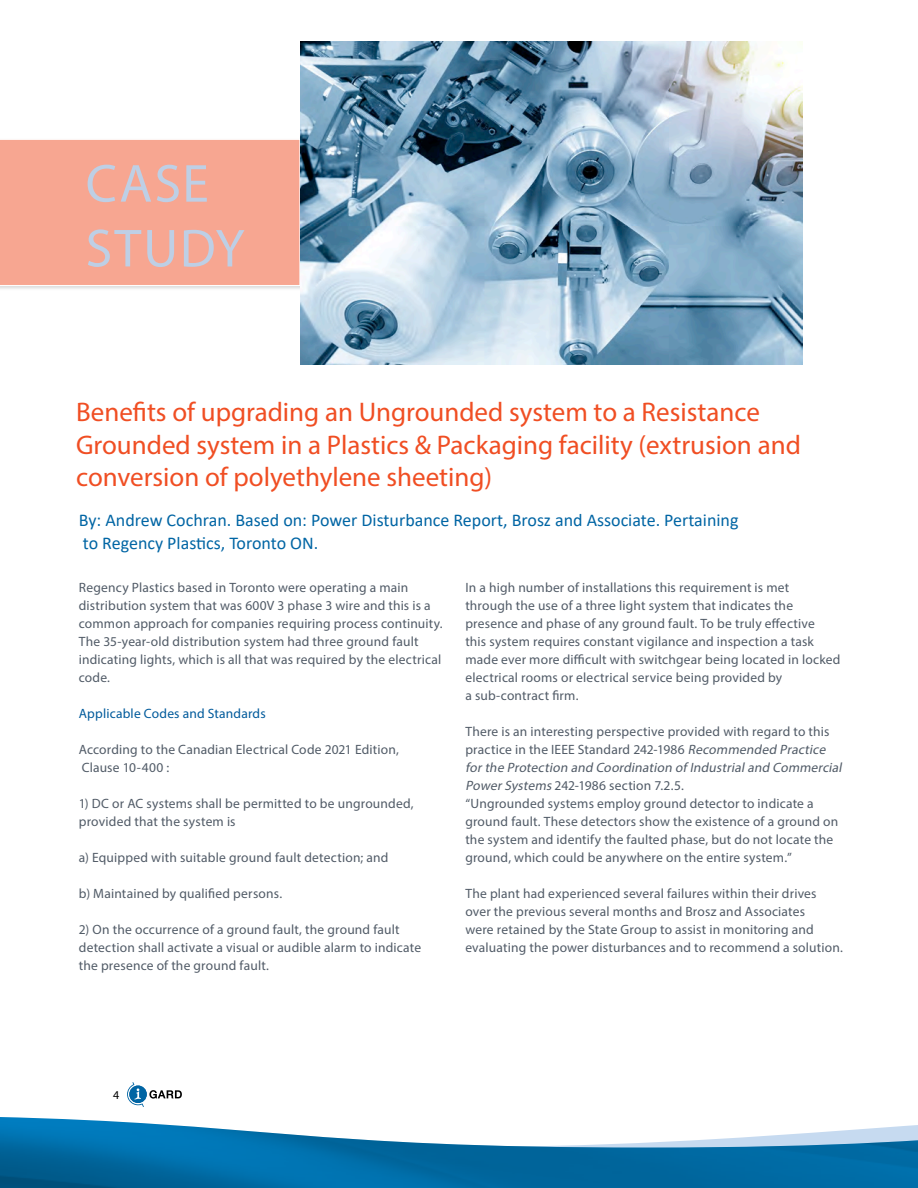
<style>
.page{position:relative;width:918px;height:1188px;background:#fff}
.page>*{position:absolute;margin:0;border:0;box-sizing:border-box;transform-origin:0 0}
.t1{font:54px/64.8px "Myriad Pro";letter-spacing:.035em;color:#becfe5}
.t2{font:27px/32.4px "Myriad Pro";color:#f04e23}
.t3{font:18px "Calibri";color:#0065a4}
.t4{font:13.5px/18px "Myriad Pro";letter-spacing:.015em;color:#515b67}
.t5{font:13.5px "Myriad Pro";letter-spacing:.015em;color:#005a9b}
.t6{font:12px "Myriad Pro";color:#000}
.s1{font-style:italic}
</style>
<div class="page">
<svg style="left:127px;top:1082px;width:55px;height:25px"></svg>
<img style="left:0;top:1117px;width:918px;height:71px">
<div style="left:0;top:138px;width:306px;height:154px;background:#000;opacity:.3"></div>
<div style="left:0;top:139px;width:300px;height:147px;background:#f7a691"></div>
<img style="left:300px;top:42px;width:502px;height:322px">
<p class="t1" style="left:86px;top:150px;width:160px">CASE<br>STUDY</p>
<p class="t2" style="left:76px;top:396px;width:726px">Benefits of upgrading an Ungrounded system to a Resistance<br>Grounded system in a Plastics &amp; Packaging facility (extrusion and conversion of polyethylene sheeting)</p>
<p class="t3" style="left:79px;top:508px;width:661px">By: Andrew Cochran. Based on: Power Disturbance Report, Brosz and Associate. Pertaining</p>
<p class="t3" style="left:83px;top:530px;width:237px">to Regency Plastics, Toronto ON.</p>
<p class="t4" style="left:79px;top:578px;width:365px">Regency Plastics based in Toronto were operating a main distribution system that was 600V 3 phase 3 wire and this is a common approach for companies requiring process continuity.<br>The 35-year-old distribution system had three ground fault indicating lights, which is all that was required by the electrical code.</p>
<p class="t5" style="left:79px;top:705px;width:188px">Applicable Codes and Standards</p>
<p class="t4" style="left:79px;top:740px;width:322px">According to the Canadian Electrical Code 2021 Edition,</p>
<p class="t4" style="left:82px;top:758px;width:89px">Clause 10-400 :</p>
<p class="t4" style="left:79px;top:794px;width:336px">1) DC or AC systems shall be permitted to be ungrounded, provided that the system is</p>
<p class="t4" style="left:79px;top:848px;width:311px">a) Equipped with suitable ground fault detection; and</p>
<p class="t4" style="left:79px;top:884px;width:205px">b) Maintained by qualified persons.</p>
<p class="t4" style="left:79px;top:920px;width:344px">2) On the occurrence of a ground fault, the ground fault detection shall activate a visual or audible alarm to indicate</p>
<p class="t4" style="left:79px;top:956px;width:192px">the presence of the ground fault.</p>
<p class="t4" style="left:465px;top:578px;width:325px">In a high number of installations this requirement is met</p>
<p class="t4" style="left:465px;top:596px;width:329px">through the use of a three light system that indicates the</p>
<p class="t4" style="left:465px;top:614px;width:377px">presence and phase of any ground fault. To be truly effective<br>this system requires constant vigilance and inspection a task made ever more difficult with switchgear being located in locked electrical rooms or electrical service being provided by</p>
<p class="t4" style="left:465px;top:686px;width:115px">a sub-contract firm.</p>
<p class="t4" style="left:465px;top:722px;width:381px">There is an interesting perspective provided with regard to this practice in the IEEE Standard 242-1986 <span class="s1">Recommended Practice forthe Protection and Coordination of Industrialand Commercial PowerSystems</span> 242-1986 section 7.2.5.</p>
<p class="t4" style="left:465px;top:794px;width:375px">“Ungrounded systems employ ground detector to indicate a ground fault. These detectors show the existence of a ground on the system and identify the faulted phase, but do not locate the ground, which could be anywhere on the entire system.”</p>
<p class="t4" style="left:465px;top:884px;width:379px">The plant had experienced several failures within their drives over the previous several months and Brosz and Associates<br>were retained by the State Group to assist in monitoring and evaluating the power disturbances and to recommend a solution.</p>
<p class="t6" style="left:113px;top:1088px;width:8px">4</p>
</div>
